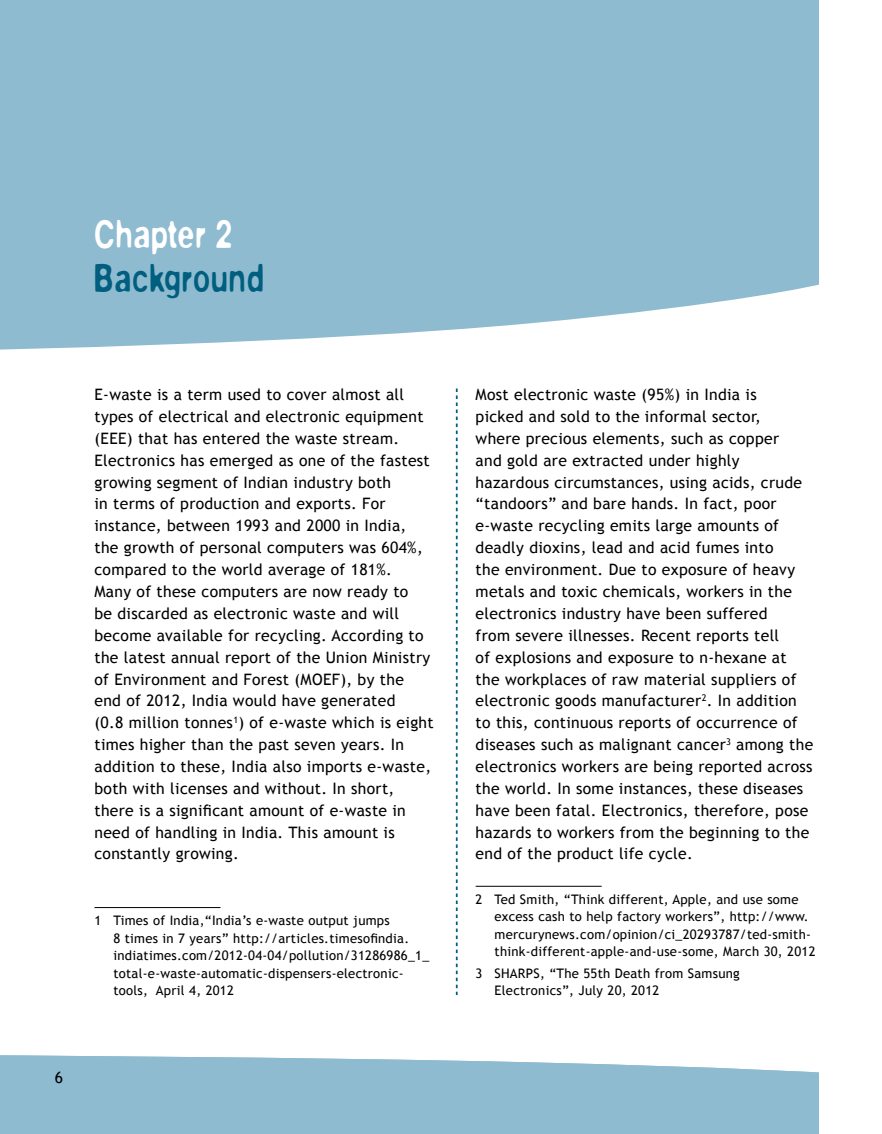
<style>
.page{position:relative;width:882px;height:1134px;background:#fff}
.page>*{position:absolute;margin:0;border:0;box-sizing:border-box;transform-origin:0 0}
.t1{font:100 36.75px "Washout";color:#005e7f}
.t2{font:100 36.75px "Washout";color:#fff}
.t3{font:15.75px/21.9px "Trebuchet MS";letter-spacing:.02em;color:#000}
.t4{font:13.12px/17.5px "Trebuchet MS";letter-spacing:.02em;color:#000}
</style>
<div class="page">
<svg style="left:0;top:1055px;width:819px;height:79px;background:#96c0d3"></svg>
<svg style="left:456px;top:388px;width:2px;height:607px"></svg>
<hr style="left:94px;top:907px;width:126px;height:1px;background:#000">
<hr style="left:476px;top:886px;width:126px;height:1px;background:#000">
<div style="left:0;top:0;width:819px;height:350px;background:#8ebbd0"></div>
<h1 class="t2" style="left:94px;top:219px;width:141px">Chapter 2</h1>
<h1 class="t1" style="left:94px;top:263px;width:172px">Background</h1>
<p class="t3" style="left:55px;top:1066px;width:10px">6</p>
<p class="t3" style="left:94px;top:384px;width:341px">E-waste is a term used to cover almost all types of electrical and electronic equipment (EEE) that has entered the waste stream.<br>Electronics has emerged as one of the fastest growing segment of Indian industry both<br>in terms of production and exports. For instance, between 1993 and 2000 in India, the growth of personal computers was 604%, compared to the world average of 181%.<br>Many of these computers are now ready to<br>be discarded as electronic waste and will become available for recycling. According to the latest annual report of the Union Ministry of Environment and Forest (MOEF), by the end of 2012, India would have generated<br>(0.8 million tonnes<sup>1</sup>) of e-waste which is eight times higher than the past seven years. In addition to these, India also imports e-waste, both with licenses and without. In short, there is a significant amount of e-waste in need of handling in India. This amount is constantly growing.</p>
<p class="t4" style="left:113px;top:912px;width:317px;text-indent:-19px">1 Times of India,“India’s e-waste output jumps<br>8 times in 7 years” http://articles.timesofindia. indiatimes.com/2012-04-04/pollution/31286986_1_ total-e-waste-automatic-dispensers-electronic&shy;tools, April 4, 2012</p>
<p class="t3" style="left:476px;top:384px;width:339px">Most electronic waste (95%) in India is<br>picked and sold to the informal sector,<br>where precious elements, such as copper<br>and gold are extracted under highly hazardous circumstances, using acids, crude “tandoors” and bare hands. In fact, poor e-waste recycling emits large amounts of deadly dioxins, lead and acid fumes into<br>the environment. Due to exposure of heavy metals and toxic chemicals, workers in the electronics industry have been suffered<br>from severe illnesses. Recent reports tell<br>of explosions and exposure to n-hexane at the workplaces of raw material suppliers of electronic goods manufacturer<sup>2</sup>. In addition to this, continuous reports of occurrence of diseases such as malignant cancer<sup>3</sup> among the electronics workers are being reported across the world. In some instances, these diseases have been fatal. Electronics, therefore, pose hazards to workers from the beginning to the end of the product life cycle.</p>
<p class="t4" style="left:495px;top:891px;width:323px;text-indent:-19px">2 Ted Smith, “Think different, Apple, and use some excess cash to help factory workers”, http://www. mercurynews.com/opinion/ci_20293787/ted-smith&shy;think-different-apple-and-use-some, March 30, 2012</p>
<p class="t4" style="left:495px;top:964px;width:247px;text-indent:-19px">3 SHARPS, “The 55th Death from Samsung<br>Electronics”, July 20, 2012</p>
</div>
